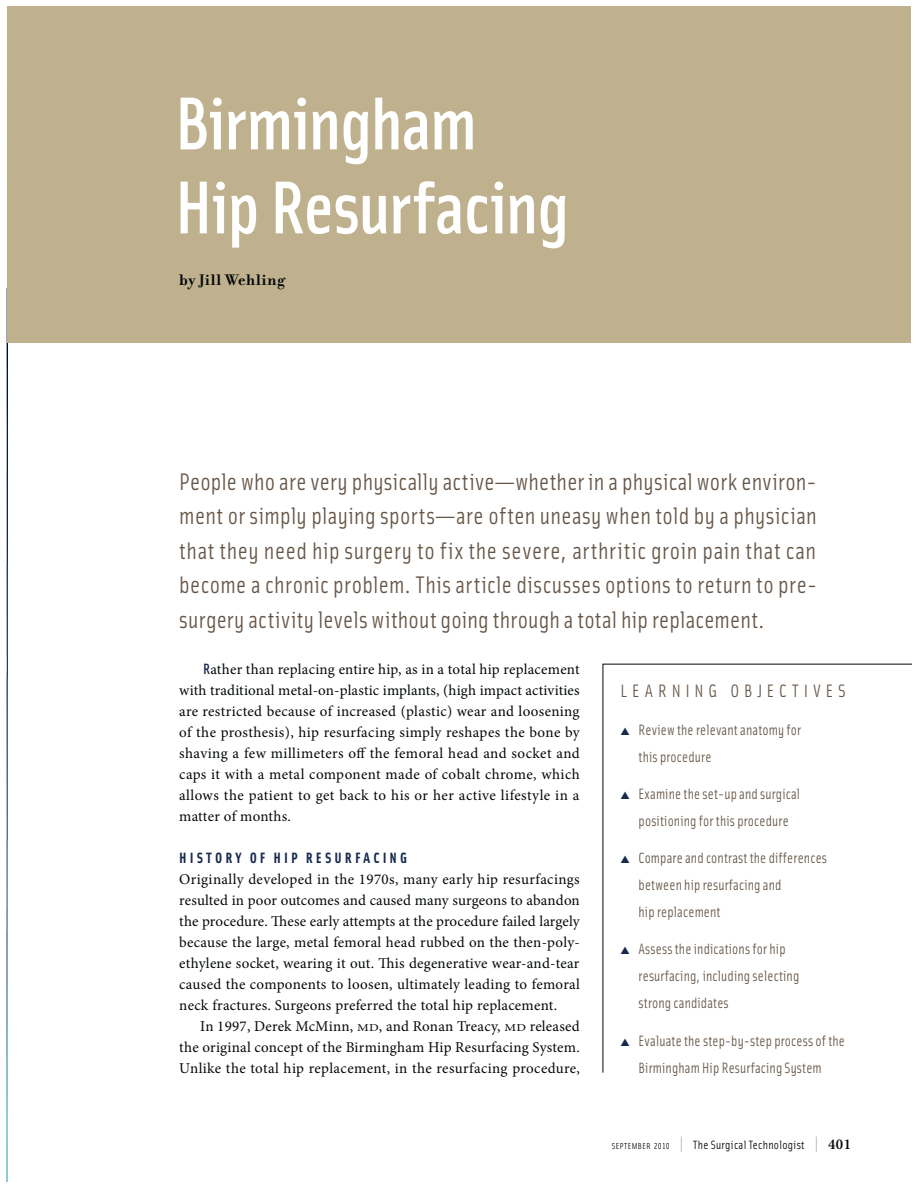
<style>
.page{position:relative;width:918px;height:1188px;background:#fff}
.page>*{position:absolute;margin:0;border:0;box-sizing:border-box;transform-origin:0 0}
.t1{font:75px/84px "Solex Medium Lining";letter-spacing:-.015em;color:#fff}
.t2{font:24px/34.5px "Solex Regular Lining";letter-spacing:.01em;color:#665647;text-align:justify}
.t3{font:18px "Solex";letter-spacing:.275em;color:#665647}
.t4{font:700 16.5px "Filosofia";letter-spacing:.035em;color:#040809}
.t5{font:15px/21px "Minion Pro";letter-spacing:.02em;color:#040809;text-align:justify}
.t6{font:15px/27px "Solex Regular Lining";letter-spacing:.01em;color:#665647;scale:.95 1}
.t7{font:15px "Solex Bold Lining";letter-spacing:.2em;color:#172950}
.t8{font:12px "Solex Regular Lining";letter-spacing:.025em;color:#040809}
.s1{font-size:12.3px}
.s2{font-family:"Solex Medium Lining";color:#172950}
.s3{font-size:10.5px}
.s4{color:#172950}
.s5{font-size:8.7px}
.s6{font-size:19.5px;color:#939698}
.s7{font-family:"Minion Pro";font-weight:600;font-size:15px}
</style>
<div class="page">
<svg style="left:7px;top:7px;width:1px;height:281px"></svg>
<img style="left:7px;top:288px;width:1px;height:893px">
<svg style="left:602px;top:663px;width:309px;height:410px"></svg>
<div style="left:8px;top:7px;width:903px;height:336px;background:#bfb18d"></div>
<h1 class="t1" style="left:175px;top:87px;width:396px">Birmingham<br>Hip Resurfacing</h1>
<p class="t4" style="left:179px;top:274px;width:107px">by Jill Wehling</p>
<p class="t4" style="left:199px;top:274px;width:133px">Nydia Morales, <span class="s1">CST</span></p>
<p class="t2" style="left:179px;top:466px;width:639px">People who are very physically active—whether in a physical work environ&shy;ment or simply playing sports—are often uneasy when told by a physician that they need hip surgery to fix the severe, arthritic groin pain that can become a chronic problem. This article discusses options to return to pre&shy;surgery activity levels without going through a total hip replacement.</p>
<p class="t5" style="left:179px;top:660px;width:402px;text-indent:24px"><span class="s2">R</span>ather than replacing entire hip, as in a total hip replacement with traditional metal-on-plastic implants, (high impact activities are restricted because of increased (plastic) wear and loosening of the prosthesis), hip resurfacing simply reshapes the bone by shaving a few millimeters off the femoral head and socket and caps it with a metal component made of cobalt chrome, which allows the patient to get back to his or her active lifestyle in a matter of months.</p>
<p class="t7" style="left:179px;top:852px;width:229px">HISTORY OF HIP RESURFACING</p>
<p class="t5" style="left:179px;top:870px;width:402px">Originally developed in the 1970s, many early hip resurfacings resulted in poor outcomes and caused many surgeons to abandon the procedure. These early attempts at the procedure failed largely because the large, metal femoral head rubbed on the then-poly&shy;ethylene socket, wearing it out. This degenerative wear-and-tear caused the components to loosen, ultimately leading to femoral neck fractures. Surgeons preferred the total hip replacement.</p>
<p class="t5" style="left:179px;top:1017px;width:402px;text-indent:21px">In 1997, Derek McMinn, <span class="s3">MD</span>, and Ronan Treacy, <span class="s3">MD</span> released the original concept of the Birmingham Hip Resurfacing System.<br>Unlike the total hip replacement, in the resurfacing procedure,</p>
<p class="t3" style="left:621px;top:684px;width:227px">LEARNING OBJECTIVES</p>
<p class="t6" style="left:639px;top:717px;width:173px;text-indent:-18px"><span class="s4">▲</span> Review the relevant anatomy for this procedure</p>
<p class="t6" style="left:621px;top:782px;width:191px;text-align:center"><span class="s4">▲</span> Examine the set-up and surgical positioning for this procedure</p>
<p class="t6" style="left:639px;top:846px;width:200px;text-indent:-18px"><span class="s4">▲</span> Compare and contrast the differences between hip resurfacing and<br>hip replacement</p>
<p class="t6" style="left:639px;top:937px;width:171px;text-indent:-18px"><span class="s4">▲</span> Assess the indications for hip resurfacing, including selecting strong candidates</p>
<p class="t6" style="left:621px;top:1028px;width:238px;text-align:center"><span class="s4">▲</span> Evaluate the step-by-step process of the<br>Birmingham Hip Resurfacing System</p>
<p class="t8" style="left:612px;top:1140px;width:241px"><span class="s5">SEPTEMBER 2010</span> <span class="s6">|</span> The Surgical Technologist <span class="s6">|</span> <span class="s7">401</span></p>
</div>
